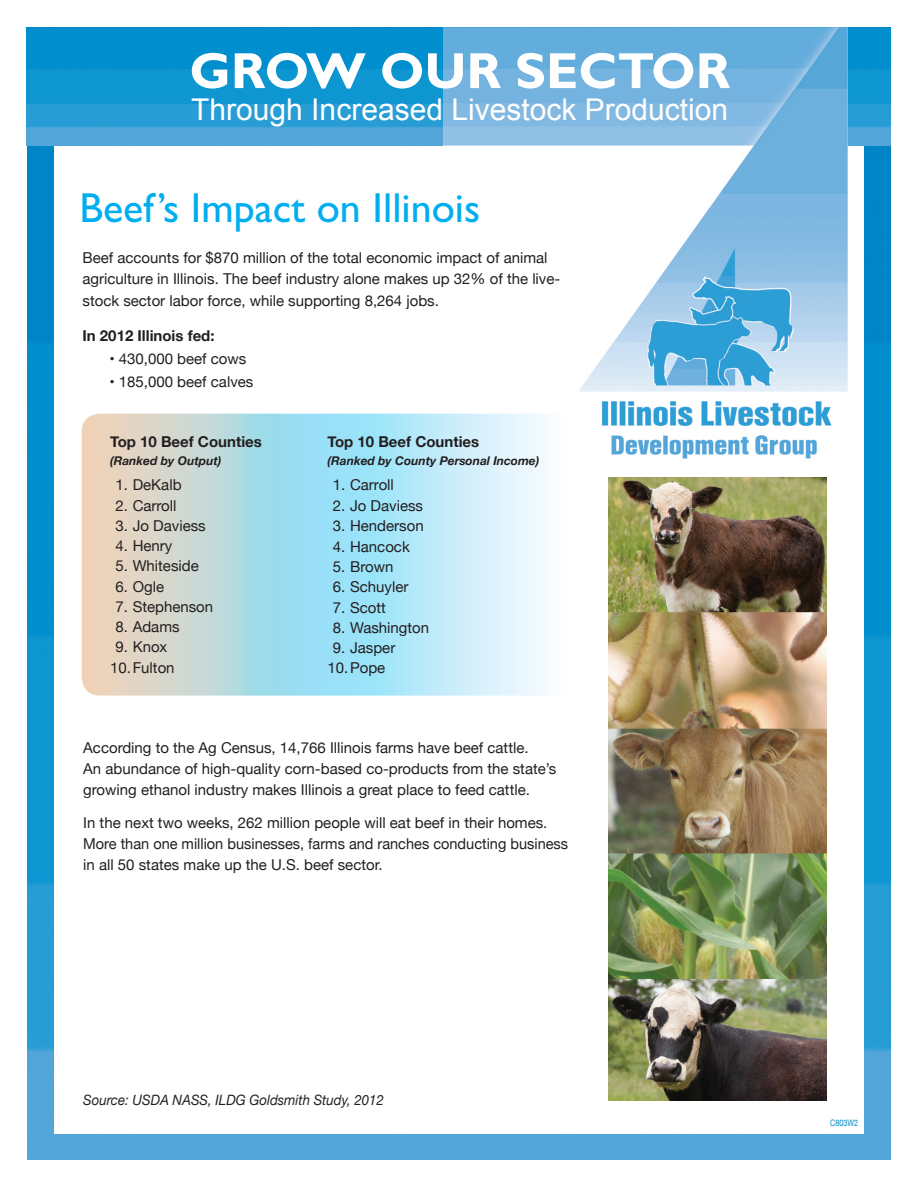
<style>
.page{position:relative;width:918px;height:1188px;background:#fff}
.page>*{position:absolute;margin:0;border:0;box-sizing:border-box;transform-origin:0 0}
.t1{font:700 51px "Gill Sans";color:#fff}
.t2{font:42px "Gill Sans";color:#00aeef}
.t3{font:30px "Arial";color:#fff}
.t4{font:15px/21px "Helvetica Neue";color:#231f20}
.t5{font:700 15px "Helvetica Neue";color:#231f20}
.t6{font:italic 14.25px "Helvetica Neue";color:#231f20;scale:.93 1}
.t7{font:italic 700 12px "Helvetica Neue";color:#231f20}
.t8{font:9px "Helvetica Neue";color:#0084c8;scale:.8 1}
</style>
<div class="page">
<img style="left:27px;top:146px;width:864px;height:1014px">
<div style="left:54px;top:142px;width:810px;height:992px;background:#fff"></div>
<img style="left:27px;top:27px;width:864px;height:119px">
<img style="left:444px;top:27px;width:403px;height:455px">
<img style="left:608px;top:478px;width:218px;height:623px">
<svg style="left:82px;top:414px;width:489px;height:282px;background:#c4e3e9"></svg>
<h1 class="t1" style="left:189px;top:41px;width:501px">GROW OUR SECTOR</h1>
<h3 class="t3" style="left:191px;top:90px;width:538px">Through Increased Livestock Production</h3>
<h2 class="t2" style="left:80px;top:184px;width:402px">Beef’s Impact on Illinois</h2>
<p class="t4" style="left:82px;top:248px;width:479px">Beef accounts for $870 million of the total economic impact of animal agriculture in Illinois. The beef industry alone makes up 32% of the live&shy;stock sector labor force, while supporting 8,264 jobs.</p>
<p class="t5" style="left:82px;top:324px;width:134px">In 2012 Illinois fed:</p>
<p class="t4" style="left:110px;top:349px;width:138px">• 430,000 beef cows</p>
<p class="t4" style="left:110px;top:372px;width:145px">• 185,000 beef calves</p>
<p class="t5" style="left:110px;top:430px;width:153px">Top 10 Beef Counties</p>
<p class="t7" style="left:110px;top:451px;width:113px">(Ranked by Output)</p>
<p class="t4" style="left:115px;top:475px;width:68px">1. DeKalb</p>
<p class="t4" style="left:115px;top:496px;width:63px">2. Carroll</p>
<p class="t4" style="left:115px;top:516px;width:92px">3. Jo Daviess</p>
<p class="t4" style="left:115px;top:536px;width:59px">4. Henry</p>
<p class="t4" style="left:115px;top:556px;width:85px">5. Whiteside</p>
<p class="t4" style="left:115px;top:577px;width:50px">6. Ogle</p>
<p class="t4" style="left:115px;top:597px;width:99px">7. Stephenson</p>
<p class="t4" style="left:115px;top:617px;width:66px">8. Adams</p>
<p class="t4" style="left:110px;top:638px;width:66px;line-height:20.2px;text-align:center">9. Knox<br>10.Fulton</p>
<p class="t5" style="left:328px;top:430px;width:153px">Top 10 Beef Counties</p>
<p class="t7" style="left:328px;top:451px;width:213px">(Ranked by County Personal Income)</p>
<p class="t4" style="left:333px;top:475px;width:63px">1. Carroll</p>
<p class="t4" style="left:333px;top:496px;width:92px">2. Jo Daviess</p>
<p class="t4" style="left:333px;top:516px;width:92px">3. Henderson</p>
<p class="t4" style="left:333px;top:537px;width:79px">4. Hancock</p>
<p class="t4" style="left:333px;top:557px;width:62px">5. Brown</p>
<p class="t4" style="left:333px;top:577px;width:77px">6. Schuyler</p>
<p class="t4" style="left:333px;top:598px;width:55px">7. Scott</p>
<p class="t4" style="left:333px;top:618px;width:98px">8. Washington</p>
<p class="t4" style="left:328px;top:639px;width:69px;line-height:20.2px;text-indent:5px">9. Jasper<br>10.Pope</p>
<p class="t4" style="left:83px;top:738px;width:475px">According to the Ag Census, 14,766 Illinois farms have beef cattle.<br>An abundance of high-quality corn-based co-products from the state’s growing ethanol industry makes Illinois a great place to feed cattle.</p>
<p class="t4" style="left:83px;top:813px;width:486px">In the next two weeks, 262 million people will eat beef in their homes.<br>More than one million businesses, farms and ranches conducting business in all 50 states make up the U.S. beef sector.</p>
<p class="t6" style="left:83px;top:1090px;width:325px">Source: USDA NASS, ILDG Goldsmith Study, 2012</p>
<p class="t8" style="left:830px;top:1116px;width:36px">C803W2</p>
</div>
